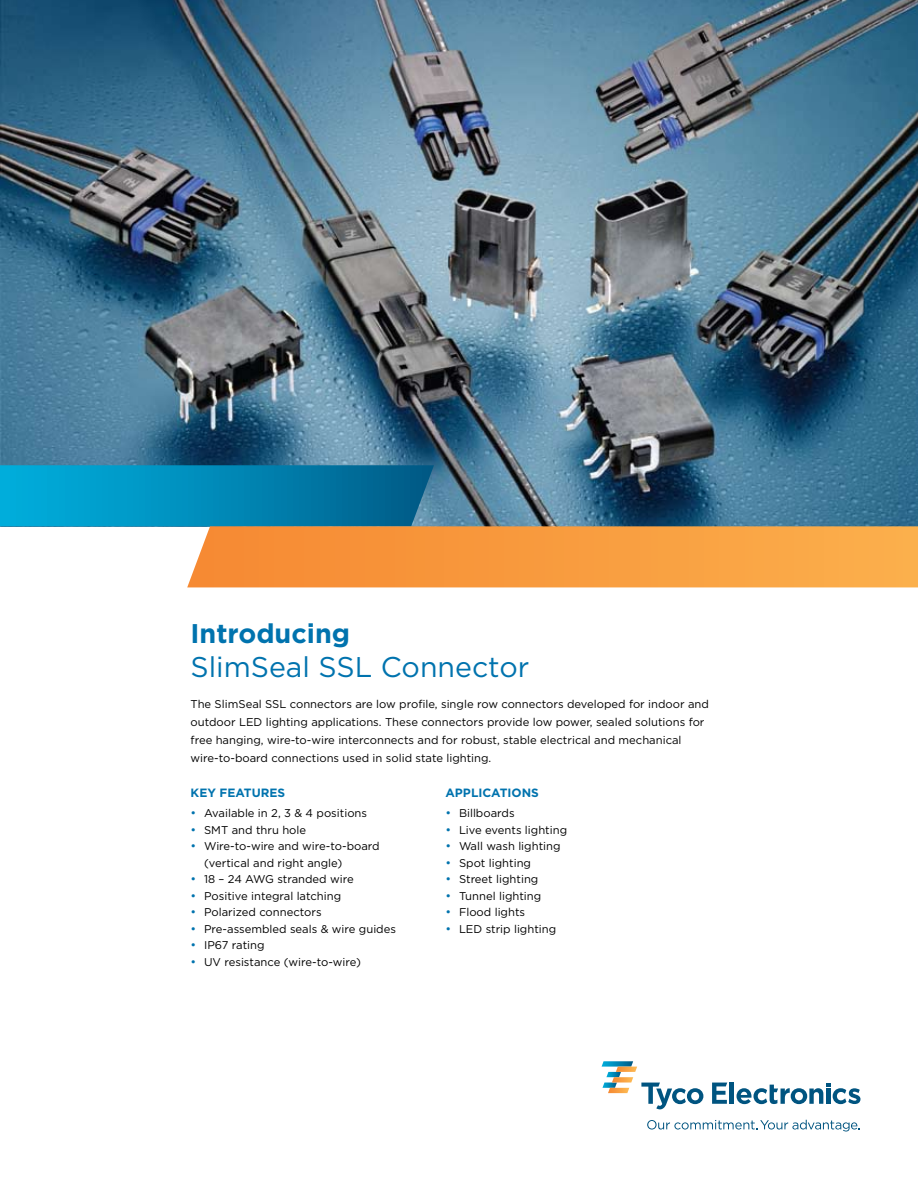
<style>
.page{position:relative;width:918px;height:1188px;background:#fff}
.page>*{position:absolute;margin:0;border:0;box-sizing:border-box;transform-origin:0 0}
.t1{font:28.5px "Gotham";color:#0073ae}
.t2{font:700 27px "Gotham";color:#0073ae}
.t3{font:700 12px "Gotham";color:#0073ae}
.t4{font:11.25px/18px "Gotham";color:#000}
.s1{font-size:12px;color:#0073ae}
</style>
<div class="page">
<img style="left:0;top:0;width:918px;height:527px">
<svg style="left:0;top:465px;width:434px;height:61px;background:#0288b5"></svg>
<svg style="left:187px;top:526px;width:731px;height:61px;background:#f79d42"></svg>
<svg style="left:712px;top:1083px;width:15px;height:21px"></svg>
<hr style="left:730px;top:1083px;width:4px;height:21px;background:#005480">
<svg style="left:737px;top:1083px;width:123px;height:21px"></svg>
<svg style="left:647px;top:1120px;width:213px;height:11px"></svg>
<svg style="left:602px;top:1061px;width:101px;height:48px"></svg>
<h2 class="t2" style="left:190px;top:615px;width:161px">Introducing</h2>
<h1 class="t1" style="left:190px;top:648px;width:340px">SlimSeal SSL Connector</h1>
<p class="t4" style="left:191px;top:695px;width:520px">The SlimSeal SSL connectors are low profile, single row connectors developed for indoor and outdoor LED lighting applications. These connectors provide low power, sealed solutions for free hanging, wire-to-wire interconnects and for robust, stable electrical and mechanical wire-to-board connections used in solid state lighting.</p>
<p class="t3" style="left:191px;top:785px;width:96px">KEY FEATURES</p>
<p class="t4" style="left:191px;top:804px;width:178px"><span class="s1">•</span> Available in 2, 3 &amp; 4 positions</p>
<p class="t4" style="left:191px;top:821px;width:117px"><span class="s1">•</span> SMT and thru hole</p>
<p class="t4" style="left:204px;top:838px;width:177px;line-height:16.5px;text-indent:-14px"><span class="s1">•</span> Wire-to-wire and wire-to-board (vertical and right angle)</p>
<p class="t4" style="left:191px;top:870px;width:165px"><span class="s1">•</span> 18 – 24 AWG stranded wire</p>
<p class="t4" style="left:191px;top:887px;width:152px"><span class="s1">•</span> Positive integral latching</p>
<p class="t4" style="left:191px;top:903px;width:133px"><span class="s1">•</span> Polarized connectors</p>
<p class="t4" style="left:191px;top:920px;width:207px"><span class="s1">•</span> Pre-assembled seals &amp; wire guides</p>
<p class="t4" style="left:191px;top:936px;width:76px"><span class="s1">•</span> IP67 rating</p>
<p class="t4" style="left:191px;top:953px;width:172px"><span class="s1">•</span> UV resistance (wire-to-wire)</p>
<p class="t3" style="left:446px;top:785px;width:95px">APPLICATIONS</p>
<p class="t4" style="left:446px;top:804px;width:71px"><span class="s1">•</span> Billboards</p>
<p class="t4" style="left:446px;top:821px;width:123px"><span class="s1">•</span> Live events lighting</p>
<p class="t4" style="left:446px;top:837px;width:117px"><span class="s1">•</span> Wall wash lighting</p>
<p class="t4" style="left:446px;top:854px;width:87px"><span class="s1">•</span> Spot lighting</p>
<p class="t4" style="left:446px;top:870px;width:94px"><span class="s1">•</span> Street lighting</p>
<p class="t4" style="left:446px;top:887px;width:97px"><span class="s1">•</span> Tunnel lighting</p>
<p class="t4" style="left:446px;top:903px;width:81px"><span class="s1">•</span> Flood lights</p>
<p class="t4" style="left:446px;top:920px;width:112px"><span class="s1">•</span> LED strip lighting</p>
</div>
